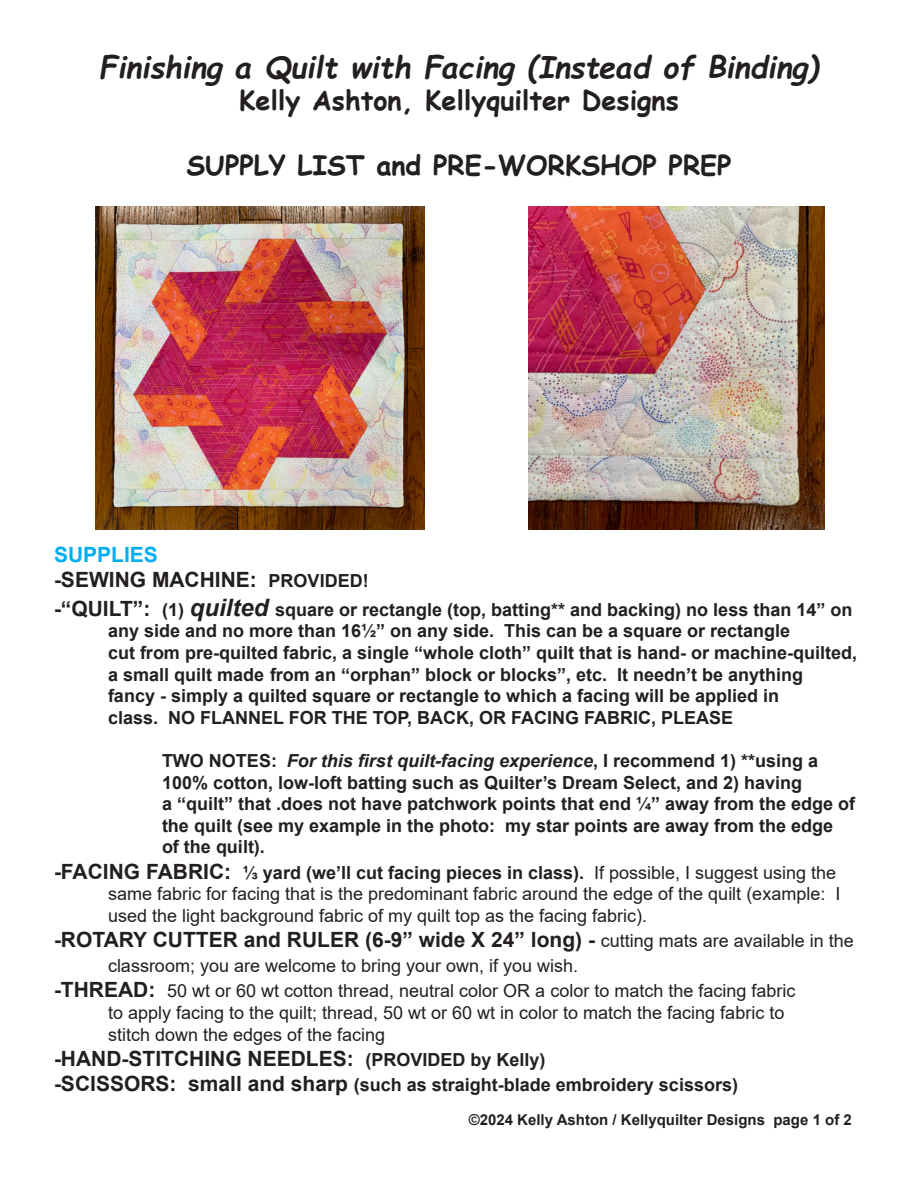
<style>
.page{position:relative;width:918px;height:1188px;background:#fff}
.page>*{position:absolute;margin:0;border:0;box-sizing:border-box;transform-origin:0 0}
.t1{font:italic 700 30px "Comic Sans MS";color:#231f20}
.t2{font:700 27px "Comic Sans MS";color:#231f20}
.t3{font:700 21px "Arial";color:#231f20}
.t4{font:700 21px "Arial";color:#00aeef}
.t5{font:700 18px/21.6px "Arial";color:#231f20}
.t6{font:18px/21.6px "Arial";color:#231f20}
.t7{font:700 15px "Arial";color:#231f20}
.s1{font-size:18px}
.s2{font-size:21px}
.s3{font-style:italic;font-size:24px}
.s4{font-style:italic}
.s5{font-weight:700;font-size:21px}
.s6{font-weight:700}
.s7{font-weight:400;font-size:18px}
</style>
<div class="page">
<img style="left:96px;top:206px;width:329px;height:323px">
<img style="left:528px;top:206px;width:296px;height:323px">
<p class="t1" style="left:99px;top:45px;width:721px">Finishing a Quilt with Facing (Instead of Binding)</p>
<p class="t2" style="left:239px;top:81px;width:441px">Kelly Ashton, Kellyquilter Designs</p>
<p class="t2" style="left:186px;top:145px;width:547px">SUPPLY LIST and PRE-WORKSHOP PREP</p>
<p class="t4" style="left:54px;top:540px;width:105px">SUPPLIES</p>
<p class="t3" style="left:54px;top:565px;width:316px">-SEWING MACHINE: <span class="s1">PROVIDED!</span></p>
<p class="t5" style="left:108px;top:599px;width:751px;text-indent:-54px"><span class="s2">-“QUILT”:</span> (1) <span class="s3">quilted</span> square or rectangle (top, batting** and backing) no less than 14” on any side and no more than 161/2” on any side. This can be a square or rectangle<br>cut from pre-quilted fabric, a single “whole cloth” quilt that is hand- or machine-quilted, a small quilt made from an “orphan” block or blocks”, etc. It needn’t be anything<br>fancy - simply a quilted square or rectangle to which a facing will be applied in<br>class. NO FLANNEL FOR THE TOP, BACK, OR FACING FABRIC, PLEASE</p>
<p class="t5" style="left:162px;top:750px;width:695px">TWO NOTES: <span class="s4">For this first quilt-facing experience</span>, I recommend 1) **using a<br>100% cotton, low-loft batting such as Quilter’s Dream Select, and 2) having<br>a “quilt” that .does not have patchwork points that end 1/4” away from the edge of</p>
<p class="t5" style="left:162px;top:815px;width:673px">the quilt (see my example in the photo: my star points are away from the edge of the quilt).</p>
<p class="t6" style="left:108px;top:861px;width:734px;text-indent:-54px"><span class="s5">-FACING FABRIC:</span> <span class="s6">1/3 yard (we’ll cut facing pieces in class).</span> If possible, I suggest using the same fabric for facing that is the predominant fabric around the edge of the quilt (example: I used the light background fabric of my quilt top as the facing fabric).</p>
<p class="t3" style="left:54px;top:925px;width:801px">-ROTARY CUTTER and RULER (6-9” wide X 24” long) - <span class="s7">cutting mats are available in the</span></p>
<p class="t6" style="left:108px;top:955px;width:472px">classroom; you are welcome to bring your own, if you wish.</p>
<p class="t6" style="left:108px;top:980px;width:689px;text-indent:-54px"><span class="s5">-THREAD:</span> 50 wt or 60 wt cotton thread, neutral color OR a color to match the facing fabric to apply facing to the quilt; thread, 50 wt or 60 wt in color to match the facing fabric to stitch down the edges of the facing</p>
<p class="t3" style="left:54px;top:1044px;width:493px">-HAND-STITCHING NEEDLES: <span class="s1">(PROVIDED by Kelly)</span></p>
<p class="t5" style="left:54px;top:1074px;width:686px"><span class="s2">-SCISSORS: small and sharp</span> (such as straight-blade embroidery scissors)</p>
<p class="t7" style="left:469px;top:1110px;width:385px">©2024 Kelly Ashton / Kellyquilter Designs page 1 of 2</p>
</div>
